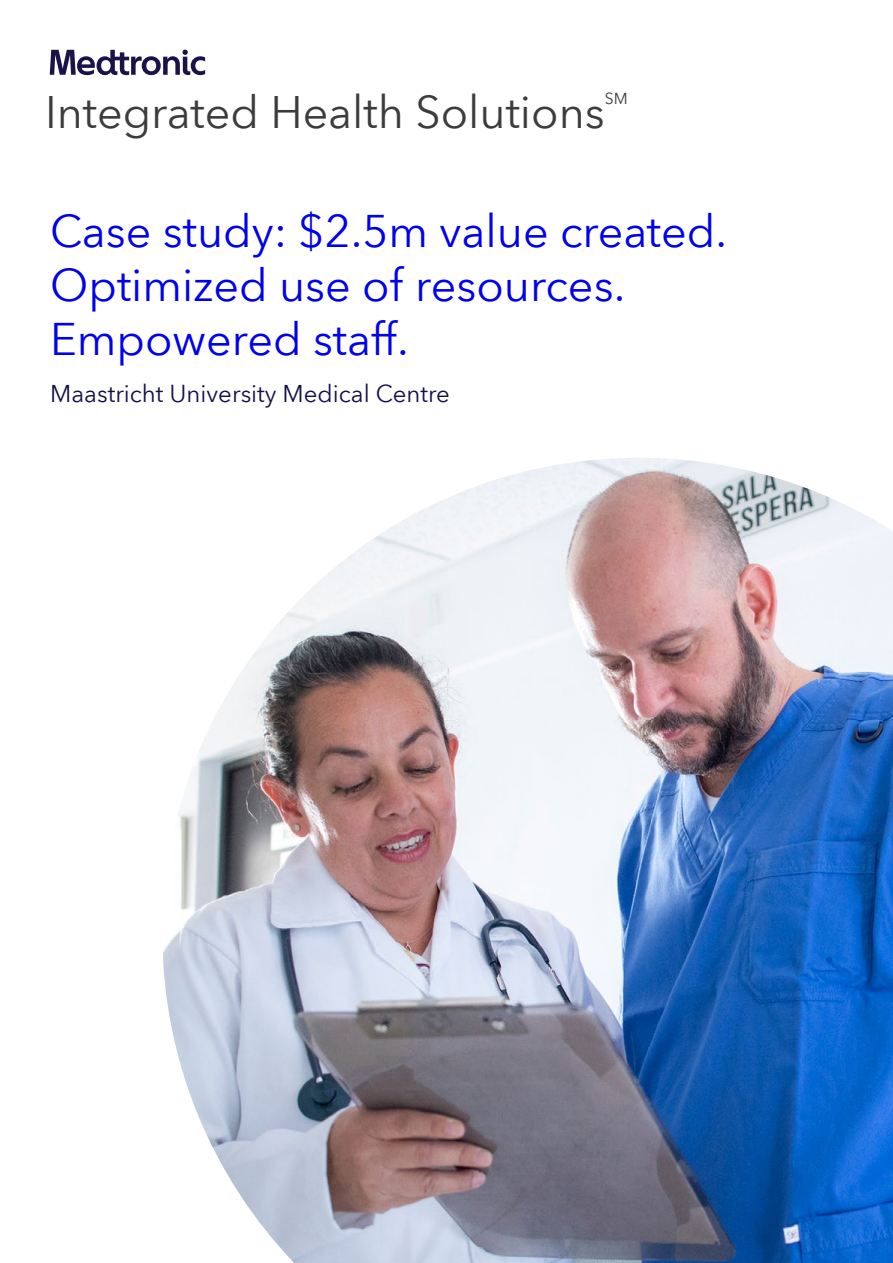
<style>
.page{position:relative;width:893px;height:1263px;background:#fff}
.page>*{position:absolute;margin:0;border:0;box-sizing:border-box;transform-origin:0 0}
.t1{font:45px/54px "Avenir Next World";color:#0101eb}
.t2{font:45px "Avenir Next World";color:#3c3c3c}
.t3{font:24px "Avenir Next World";color:#140f4b}
.t4{font:15.75px "Avenir Next World";color:#3c3c3c}
</style>
<div class="page">
<img style="left:163px;top:458px;width:730px;height:805px">
<svg style="left:50px;top:50px;width:155px;height:25px"></svg>
<p class="t2" style="left:45px;top:76px;width:561px">Integrated Health Solutions</p>
<p class="t4" style="left:605px;top:86px;width:24px">SM</p>
<p class="t1" style="left:50px;top:205px;width:679px">Case study: $2.5m value created.<br>Optimized use of resources.<br>Empowered staff.</p>
<p class="t3" style="left:50px;top:374px;width:401px">Maastricht University Medical Centre</p>
</div>
